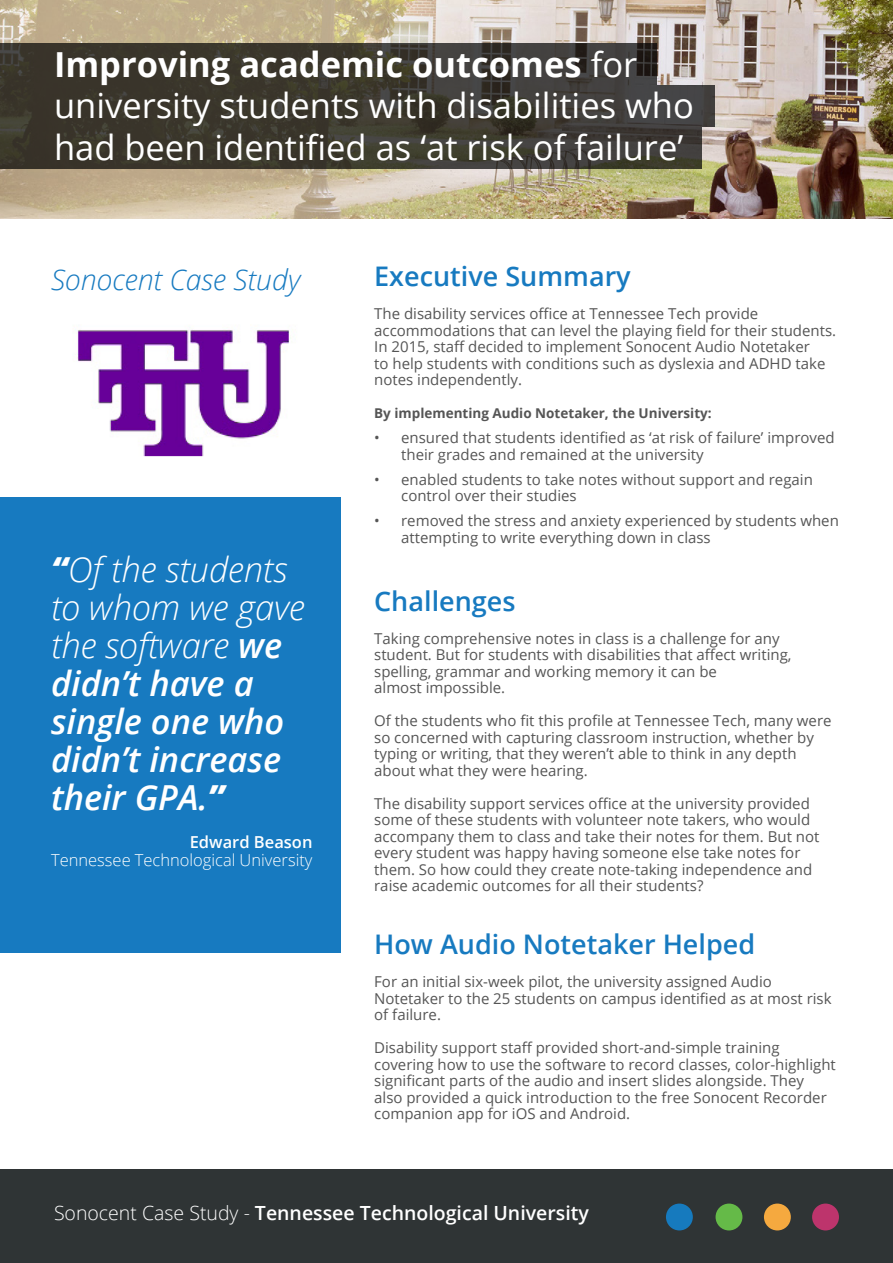
<style>
.page{position:relative;width:893px;height:1263px;background:#fff}
.page>*{position:absolute;margin:0;border:0;box-sizing:border-box;transform-origin:0 0}
.t1{font:34.5px/41.4px "Open Sans";color:#fff}
.t2{font:italic 600 34.5px/38px "Open Sans";color:#fff}
.t3{font:italic 300 28.5px "Open Sans";color:#177ac0}
.t4{font:600 27px "Open Sans";color:#177ac0}
.t5{font:600 19.5px "Open Sans";color:#fff}
.t6{font:300 16.5px "Open Sans";color:#fff}
.t7{font:600 16.5px "Open Sans";color:#fff}
.t8{font:15px/16.5px "Open Sans";color:#555}
.t9{font:700 13.5px "Open Sans";color:#555}
.s1{font-weight:700}
.s2{font-weight:800}
.s3{font-weight:300}
</style>
<div class="page">
<img style="left:76px;top:329px;width:215px;height:128px">
<div style="left:0;top:1169px;width:893px;height:94px;background:#2f3435"></div>
<div style="left:666px;top:1203px;width:27px;height:27px;background:#167abe;border-radius:50%"></div>
<div style="left:716px;top:1203px;width:26px;height:27px;background:#65ba48;border-radius:50%"></div>
<div style="left:764px;top:1203px;width:27px;height:27px;background:#f5a93f;border-radius:50%"></div>
<div style="left:812px;top:1203px;width:27px;height:27px;background:#bd346c;border-radius:50%"></div>
<div style="left:0;top:497px;width:341px;height:455px;background:#177ac0"></div>
<img style="left:0;top:0;width:893px;height:219px">
<svg style="left:0;top:43px;width:656px;height:42px;background:#3c3830"></svg>
<svg style="left:0;top:85px;width:714px;height:42px;background:#3d3931"></svg>
<svg style="left:0;top:127px;width:702px;height:42px;background:#3c3930"></svg>
<h1 class="t1" style="left:54px;top:43px;width:641px"><span class="s1">Improving academic outcomes</span> for university students with disabilities who had been identified as ‘at risk of failure’</h1>
<h2 class="t3" style="left:51px;top:260px;width:251px">Sonocent Case Study</h2>
<h1 class="t2" style="left:51px;top:550px;width:255px"><span class="s2">“</span><span class="s3">Of the students to whom we gave the software</span> we didn’t have a single one who didn’t increase their GPA.<span class="s2">”</span></h1>
<p class="t7" style="left:190px;top:830px;width:124px">Edward Beason</p>
<p class="t6" style="left:51px;top:848px;width:263px">Tennessee Technological University</p>
<h3 class="t4" style="left:374px;top:258px;width:258px">Executive Summary</h3>
<p class="t8" style="left:374px;top:305px;width:463px">The disability services office at Tennessee Tech provide accommodations that can level the playing field for their students.<br>In 2015, staff decided to implement Sonocent Audio Notetaker<br>to help students with conditions such as dyslexia and ADHD take notes independently.</p>
<p class="t9" style="left:374px;top:404px;width:339px">By implementing Audio Notetaker, the University:</p>
<p class="t8" style="left:401px;top:429px;width:435px;text-indent:-27px">• ensured that students identified as ‘at risk of failure’ improved their grades and remained at the university</p>
<p class="t8" style="left:401px;top:471px;width:413px;text-indent:-27px">• enabled students to take notes without support and regain control over their studies</p>
<p class="t8" style="left:401px;top:512px;width:439px;text-indent:-27px">• removed the stress and anxiety experienced by students when attempting to write everything down in class</p>
<h3 class="t4" style="left:374px;top:582px;width:143px">Challenges</h3>
<p class="t8" style="left:374px;top:630px;width:419px">Taking comprehensive notes in class is a challenge for any student. But for students with disabilities that affect writing, spelling, grammar and working memory it can be<br>almost impossible.</p>
<p class="t8" style="left:374px;top:712px;width:459px">Of the students who fit this profile at Tennessee Tech, many were so concerned with capturing classroom instruction, whether by typing or writing, that they weren’t able to think in any depth about what they were hearing.</p>
<p class="t8" style="left:374px;top:795px;width:447px">The disability support services office at the university provided some of these students with volunteer note takers, who would accompany them to class and take their notes for them. But not every student was happy having someone else take notes for them. So how could they create note-taking independence and raise academic outcomes for all their students?</p>
<h3 class="t4" style="left:374px;top:926px;width:382px">How Audio Notetaker Helped</h3>
<p class="t8" style="left:374px;top:973px;width:459px">For an initial six-week pilot, the university assigned Audio<br>Notetaker to the 25 students on campus identified as at most risk of failure.</p>
<p class="t8" style="left:374px;top:1039px;width:463px">Disability support staff provided short-and-simple training covering how to use the software to record classes, color-highlight significant parts of the audio and insert slides alongside. They also provided a quick introduction to the free Sonocent Recorder companion app for iOS and Android.</p>
<h3 class="t5" style="left:54px;top:1200px;width:536px"><span class="s3">Sonocent Case Study -</span> Tennessee Technological University</h3>
</div>
